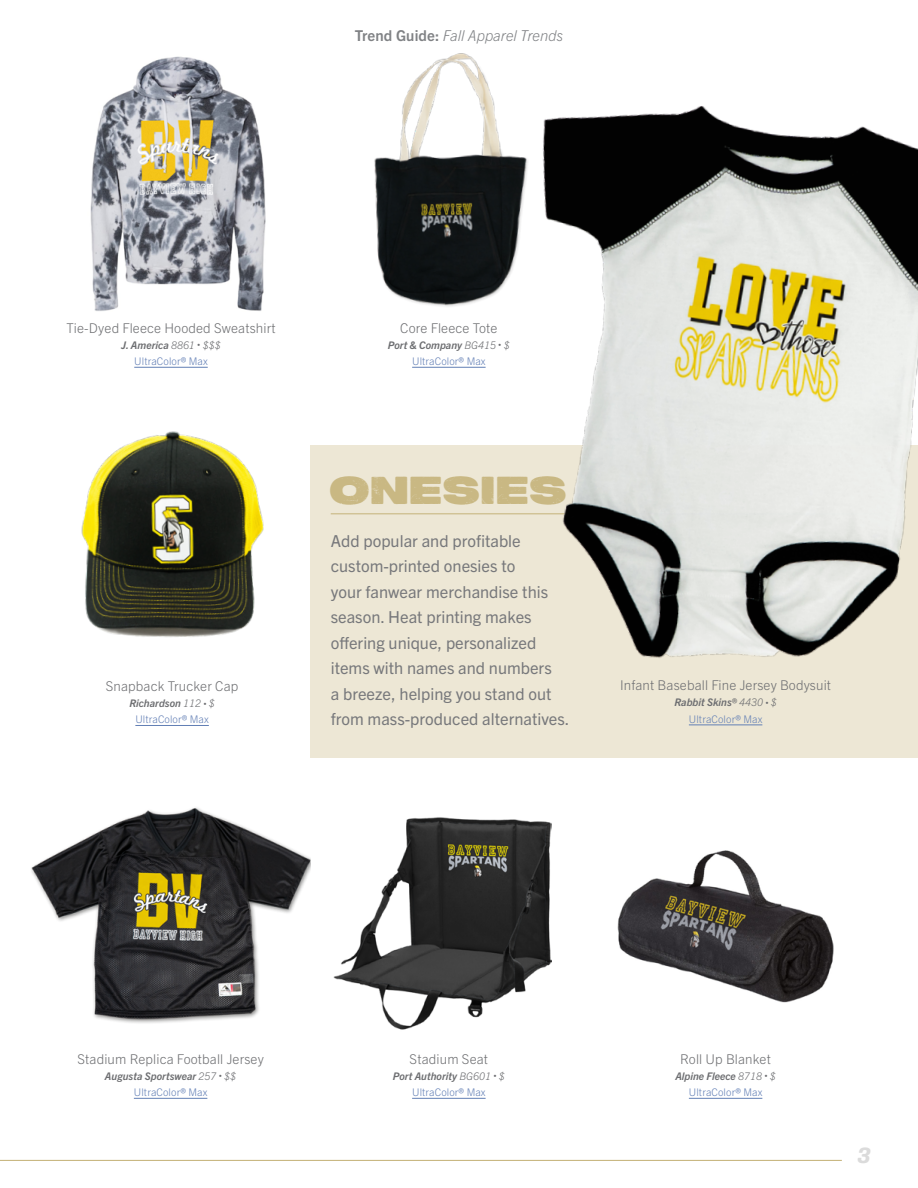
<style>
.page{position:relative;width:918px;height:1188px;background:#fff}
.page>*{position:absolute;margin:0;border:0;box-sizing:border-box;transform-origin:0 0}
.t1{font:39px "Peckham Press";letter-spacing:.01em;color:#c9b883}
.t2{font:italic 22.5px "Aglet Slab VF";color:#dbdbdb}
.t3{font:16.5px/25.5px "Trade Gothic Next LT Pro";color:#77787b}
.t4{font:italic 300 15px "Trade Gothic Next LT Pro";color:#808285}
.t5{font:300 13.5px "Trade Gothic Next LT Pro";letter-spacing:.01em;color:#6d6e71}
.t6{font:300 10.5px/16.2px "Trade Gothic Next LT Pro";letter-spacing:.01em;color:#627fb5;text-align:center}
.t7{font:italic 700 10.5px/16.2px "Trade Gothic Next LT Pro";color:#6d6e71;text-align:center}
.s1{font-weight:700;font-style:normal}
.s2{font-weight:700;font-style:italic;color:#6d6e71}
.s3{font-style:italic;color:#6d6e71}
.s4{font-style:italic;font-size:6px;color:#6d6e71}
.s5{font-weight:300}
.s6{font-weight:300;font-size:6px}
.s7{font-weight:300;font-style:normal;color:#627fb5}
</style>
<div class="page">
<div style="left:310px;top:445px;width:608px;height:312px;background:#ede7d5"></div>
<img style="left:31px;top:807px;width:279px;height:216px">
<hr style="left:331px;top:513px;width:555px;height:1px;background:#c9b883">
<img style="left:334px;top:817px;width:217px;height:213px">
<img style="left:617px;top:850px;width:217px;height:153px">
<img style="left:90px;top:56px;width:176px;height:255px">
<img style="left:374px;top:53px;width:116px;height:254px">
<img style="left:81px;top:431px;width:183px;height:206px">
<img style="left:490px;top:92px;width:428px;height:566px">
<hr style="left:134px;top:367px;width:74px;height:1px;background:#627fb5">
<hr style="left:412px;top:367px;width:74px;height:1px;background:#627fb5">
<hr style="left:135px;top:725px;width:74px;height:1px;background:#627fb5">
<hr style="left:134px;top:1098px;width:73px;height:1px;background:#627fb5">
<hr style="left:412px;top:1098px;width:74px;height:1px;background:#627fb5">
<hr style="left:689px;top:1098px;width:73px;height:1px;background:#627fb5">
<hr style="left:689px;top:725px;width:73px;height:1px;background:#627fb5">
<hr style="left:0;top:1160px;width:842px;height:1px;background:#c9b883">
<p class="t4" style="left:355px;top:25px;width:210px"><span class="s1">Trend Guide:</span> Fall Apparel Trends</p>
<p class="t5" style="left:66px;top:318px;width:211px">Tie-Dyed Fleece Hooded Sweatshirt</p>
<p class="t6" style="left:121px;top:336px;width:101px"><span class="s2">J. America</span> <span class="s3">8861</span> <span class="s4">•</span> <span class="s3">$$$<br></span>UltraColor® Max</p>
<p class="t5" style="left:106px;top:677px;width:134px">Snapback Trucker Cap</p>
<p class="t6" style="left:129px;top:694px;width:87px"><span class="s2">Richardson</span> <span class="s3">112</span> <span class="s4">•</span> <span class="s3">$<br></span>UltraColor® Max</p>
<p class="t5" style="left:400px;top:318px;width:99px">Core Fleece Tote</p>
<p class="t6" style="left:388px;top:336px;width:123px"><span class="s2">Port &amp; Company</span> <span class="s3">BG415</span> <span class="s4">•</span> <span class="s3">$<br></span>UltraColor® Max</p>
<h1 class="t1" style="left:329px;top:471px;width:239px">ONESIES</h1>
<p class="t3" style="left:331px;top:527px;width:240px">Add popular and profitable custom-printed onesies to<br>your fanwear merchandise this season. Heat printing makes offering unique, personalized items with names and numbers<br>a breeze, helping you stand out from mass-produced alternatives.</p>
<p class="t5" style="left:620px;top:676px;width:213px">Infant Baseball Fine Jersey Bodysuit</p>
<p class="t6" style="left:674px;top:694px;width:104px"><span class="s2">Rabbit Skins®</span> <span class="s3">4430</span> <span class="s4">•</span> <span class="s3">$<br></span>UltraColor® Max</p>
<p class="t5" style="left:77px;top:1049px;width:188px">Stadium Replica Football Jersey</p>
<p class="t7" style="left:105px;top:1067px;width:133px">Augusta Sportswear <span class="s5">257</span> <span class="s6">•</span> <span class="s5">$$<br></span><span class="s7">UltraColor® Max</span></p>
<p class="t5" style="left:410px;top:1049px;width:80px">Stadium Seat</p>
<p class="t6" style="left:393px;top:1067px;width:113px"><span class="s2">Port Authority</span> <span class="s3">BG601</span> <span class="s4">•</span> <span class="s3">$<br></span>UltraColor® Max</p>
<p class="t5" style="left:680px;top:1049px;width:92px">Roll Up Blanket</p>
<p class="t6" style="left:675px;top:1067px;width:102px"><span class="s2">Alpine Fleece</span> <span class="s3">8718</span> <span class="s4">•</span> <span class="s3">$<br></span>UltraColor® Max</p>
<h2 class="t2" style="left:857px;top:1142px;width:15px">3</h2>
</div>
